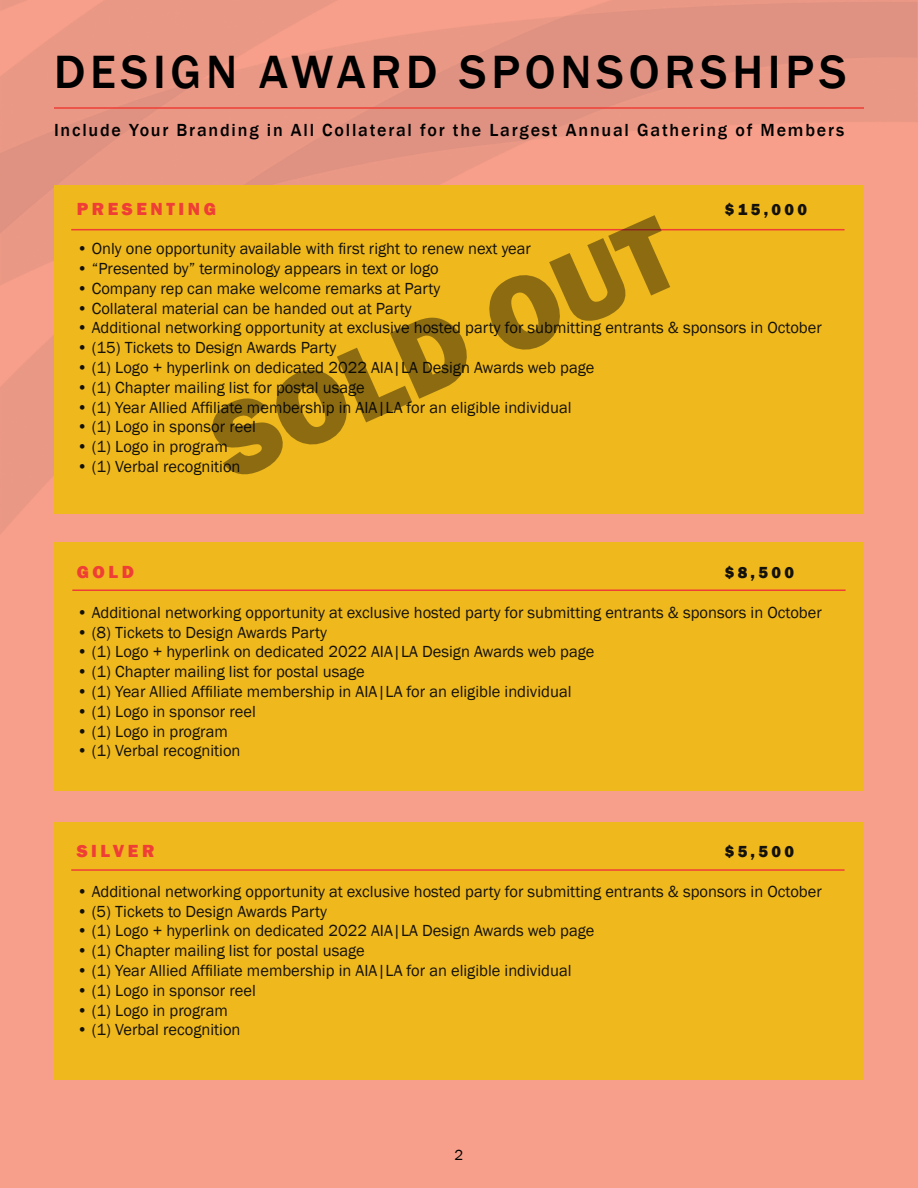
<style>
.page{position:relative;width:918px;height:1188px;background:#fff}
.page>*{position:absolute;margin:0;border:0;box-sizing:border-box;transform-origin:0 0}
.t1{font:800 108px "Franklin Gothic";color:#000}
.t2{font:500 48px "Franklin Gothic";letter-spacing:.1em;color:#000}
.t3{font:500 18px "Franklin Gothic";letter-spacing:.1em;color:#000}
.t4{font:800 18px "Franklin Gothic";letter-spacing:.2em;color:#ef3e36}
.t5{font:16.5px "Franklin Gothic";color:#13110a}
.t6{font:800 16.5px "Franklin Gothic";letter-spacing:.2em;color:#13110a}
.t7{font:15px "Franklin Gothic";color:#000}
</style>
<div class="page">
<img style="left:0;top:1px;width:918px;height:1187px">
<div style="left:54px;top:823px;width:810px;height:257px;background:#efb81d"></div>
<hr style="left:54px;top:107px;width:810px;height:2px;background:#ef3e36">
<div style="left:54px;top:186px;width:810px;height:328px;background:#efb81d"></div>
<div style="left:54px;top:542px;width:810px;height:249px;background:#efb81d"></div>
<hr style="left:71px;top:229px;width:774px;height:1px;background:#ef3e36">
<hr style="left:72px;top:590px;width:774px;height:1px;background:#ef3e36">
<hr style="left:71px;top:869px;width:774px;height:2px;background:#ef3e36">
<h2 class="t2" style="left:54px;top:42px;width:794px">DESIGN AWARD SPONSORSHIPS</h2>
<p class="t3" style="left:54px;top:118px;width:792px">Include Your Branding in All Collateral for the Largest Annual Gathering of Members</p>
<p class="t4" style="left:77px;top:197px;width:141px">PRESENTING</p>
<p class="t6" style="left:725px;top:198px;width:84px">$15,000</p>
<p class="t5" style="left:77px;top:238px;width:456px">• Only one opportunity available with first right to renew next year</p>
<p class="t5" style="left:77px;top:258px;width:364px">• “Presented by” terminology appears in text or logo</p>
<p class="t5" style="left:77px;top:278px;width:365px">• Company rep can make welcome remarks at Party</p>
<p class="t5" style="left:77px;top:298px;width:336px">• Collateral material can be handed out at Party</p>
<p class="t5" style="left:77px;top:318px;width:747px">• Additional networking opportunity at exclusive hosted party for submitting entrants &amp; sponsors in October</p>
<p class="t5" style="left:77px;top:337px;width:261px">• (15) Tickets to Design Awards Party</p>
<p class="t5" style="left:77px;top:357px;width:519px">• (1) Logo + hyperlink on dedicated 2022 AIA|LA Design Awards web page</p>
<p class="t5" style="left:77px;top:377px;width:290px">• (1) Chapter mailing list for postal usage</p>
<p class="t5" style="left:77px;top:397px;width:496px">• (1) Year Allied Affiliate membership in AIA|LA for an eligible individual</p>
<p class="t5" style="left:77px;top:417px;width:181px">• (1) Logo in sponsor reel</p>
<p class="t5" style="left:77px;top:436px;width:153px">• (1) Logo in program</p>
<p class="t5" style="left:77px;top:456px;width:165px">• (1) Verbal recognition</p>
<h1 class="t1" style="left:189px;top:385px;width:496px;rotate:-24deg">SOLD OUT</h1>
<p class="t4" style="left:77px;top:560px;width:59px">GOLD</p>
<p class="t6" style="left:725px;top:562px;width:71px">$8,500</p>
<p class="t5" style="left:77px;top:602px;width:747px">• Additional networking opportunity at exclusive hosted party for submitting entrants &amp; sponsors in October</p>
<p class="t5" style="left:77px;top:622px;width:252px">• (8) Tickets to Design Awards Party</p>
<p class="t5" style="left:77px;top:642px;width:519px">• (1) Logo + hyperlink on dedicated 2022 AIA|LA Design Awards web page</p>
<p class="t5" style="left:77px;top:661px;width:290px">• (1) Chapter mailing list for postal usage</p>
<p class="t5" style="left:77px;top:681px;width:496px">• (1) Year Allied Affiliate membership in AIA|LA for an eligible individual</p>
<p class="t5" style="left:77px;top:701px;width:181px">• (1) Logo in sponsor reel</p>
<p class="t5" style="left:77px;top:721px;width:153px">• (1) Logo in program</p>
<p class="t5" style="left:77px;top:741px;width:165px">• (1) Verbal recognition</p>
<p class="t4" style="left:77px;top:839px;width:79px">SILVER</p>
<p class="t6" style="left:725px;top:841px;width:71px">$5,500</p>
<p class="t5" style="left:77px;top:881px;width:747px">• Additional networking opportunity at exclusive hosted party for submitting entrants &amp; sponsors in October</p>
<p class="t5" style="left:77px;top:901px;width:252px">• (5) Tickets to Design Awards Party</p>
<p class="t5" style="left:77px;top:921px;width:519px">• (1) Logo + hyperlink on dedicated 2022 AIA|LA Design Awards web page</p>
<p class="t5" style="left:77px;top:940px;width:290px">• (1) Chapter mailing list for postal usage</p>
<p class="t5" style="left:77px;top:960px;width:496px">• (1) Year Allied Affiliate membership in AIA|LA for an eligible individual</p>
<p class="t5" style="left:77px;top:980px;width:181px">• (1) Logo in sponsor reel</p>
<p class="t5" style="left:77px;top:1000px;width:153px">• (1) Logo in program</p>
<p class="t5" style="left:77px;top:1020px;width:165px">• (1) Verbal recognition</p>
<p class="t7" style="left:455px;top:1145px;width:10px">2</p>
</div>
